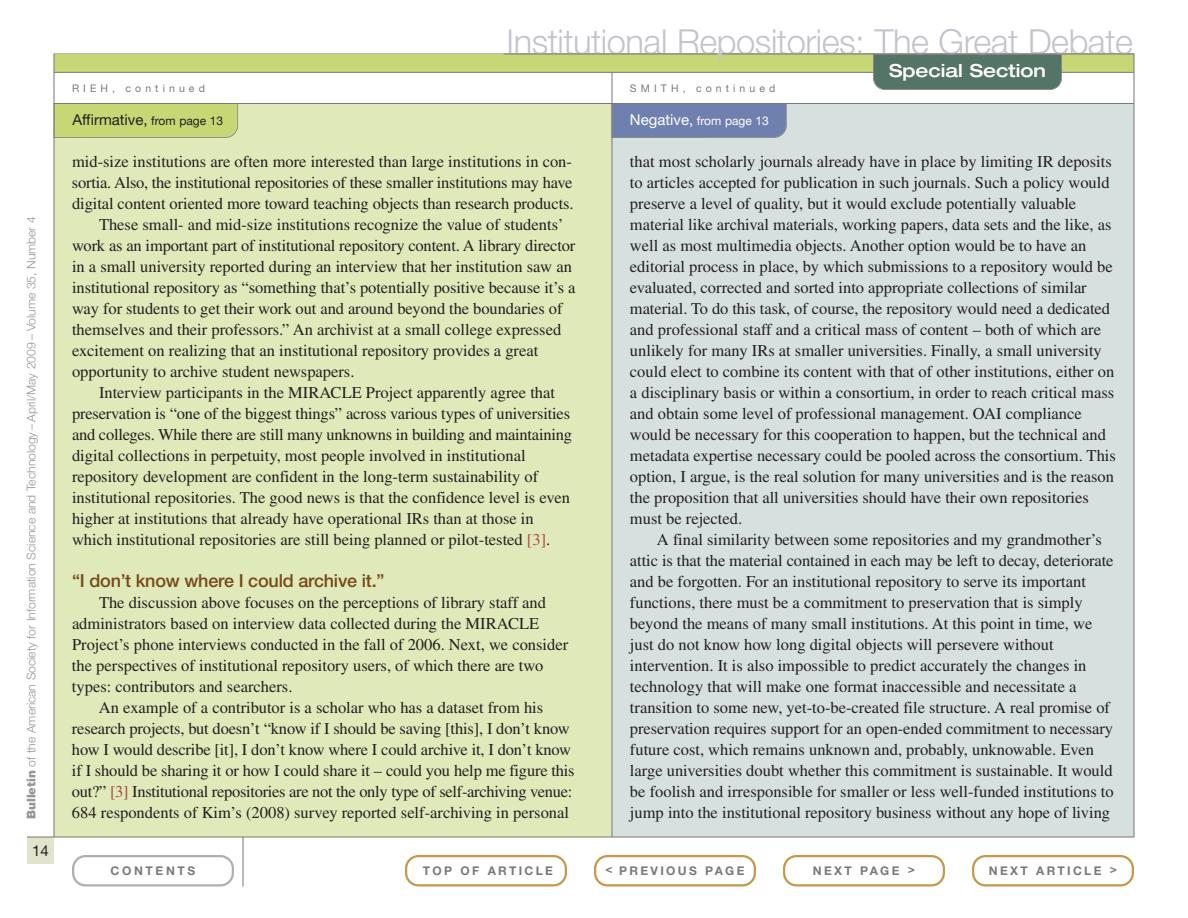
<style>
.page{position:relative;width:1188px;height:918px;background:#fff}
.page>*{position:absolute;margin:0;border:0;box-sizing:border-box;transform-origin:0 0}
.t1{font:300 34.5px "Helvetica Neue LT Std";letter-spacing:-.015em;color:#c3c4cb}
.t2{font:500 18px "Helvetica Neue LT Std";letter-spacing:-.01em;color:#764a1a}
.t3{font:500 expanded 18px "Helvetica Neue LT Std";color:#fff}
.t4{font:16.5px/21px "Times LT Std";color:#231f20}
.t5{font:16.5px "Times LT Std";letter-spacing:-.02em;color:#231f20}
.t6{font:15px "Helvetica Neue LT Std";color:#231f20}
.t7{font:300 12px "Helvetica Neue LT Std";letter-spacing:-.005em;color:#999595}
.t8{font:700 12px "Helvetica Neue LT Std";letter-spacing:.195em;color:#7b7a78}
.t9{font:12px "Helvetica Neue LT Std";color:#fff}
.t10{font:700 12px "Helvetica Neue LT Std";letter-spacing:.22em;color:#7b7a78}
.t11{font:10.5px "Helvetica Neue LT Std";letter-spacing:.39em;color:#7b7a78}
.s1{font-weight:900}
.s2{font-size:12px}
.s3{font-size:15px}
.s4{color:#ac4945}
</style>
<div class="page">
<div style="left:54px;top:104px;width:558px;height:733px;background:#e0e9b9"></div>
<div style="left:612px;top:104px;width:522px;height:733px;background:#d6e0df"></div>
<div style="left:55px;top:104px;width:183px;height:34px;background:#c7d776"></div>
<div style="left:613px;top:104px;width:174px;height:34px;background:#7080ae"></div>
<hr style="left:54px;top:103px;width:1080px;height:1px;background:#7b7a78">
<div style="left:27px;top:837px;width:27px;height:27px;background:#e1e3cb"></div>
<div style="left:54px;top:54px;width:1080px;height:18px;background:#c7d776"></div>
<hr style="left:243px;top:837px;width:1px;height:49px;background:#797675">
<hr style="left:27px;top:837px;width:1107px;height:1px;background:#797675">
<hr style="left:54px;top:54px;width:1px;height:783px;background:#797675">
<hr style="left:1134px;top:54px;width:1px;height:783px;background:#797675">
<hr style="left:612px;top:72px;width:1px;height:765px;background:#797675">
<svg style="left:405px;top:855px;width:162px;height:31px"></svg>
<svg style="left:72px;top:855px;width:162px;height:31px"></svg>
<svg style="left:783px;top:855px;width:162px;height:31px"></svg>
<svg style="left:972px;top:855px;width:162px;height:31px"></svg>
<svg style="left:594px;top:855px;width:162px;height:31px"></svg>
<hr style="left:54px;top:72px;width:1080px;height:1px;background:#7b7a78">
<div style="left:873px;top:55px;width:189px;height:35px;background:#537466"></div>
<hr style="left:504px;top:54px;width:213px;height:1px;background:#797675">
<hr style="left:722px;top:54px;width:412px;height:1px;background:#797675">
<p class="t7" style="left:27px;top:819px;width:604px;rotate:-90deg"><span class="s1">Bulletin</span> of the American Society for Information Science and Technology – April/May 2009 – Volume 35, Number 4</p>
<p class="t6" style="left:32px;top:845px;width:18px">14</p>
<h1 class="t1" style="left:507px;top:29px;width:628px">Institutional Repositories: The Great Debate</h1>
<p class="t11" style="left:72px;top:85px;width:134px">RIEH, continued</p>
<p class="t11" style="left:630px;top:85px;width:147px">SMITH, continued</p>
<p class="t6" style="left:72px;top:115px;width:152px">Affirmative, <span class="s2">from page 13</span></p>
<p class="t9" style="left:630px;top:117px;width:140px"><span class="s3">Negative,</span> from page 13</p>
<p class="t3" style="left:889px;top:64px;width:158px">Special Section</p>
<p class="t4" style="left:72px;top:152px;width:502px">mid-size institutions are often more interested than large institutions in con-</p>
<p class="t4" style="left:72px;top:173px;width:502px">sortia. Also, the institutional repositories of these smaller institutions may have</p>
<p class="t4" style="left:72px;top:194px;width:503px">digital content oriented more toward teaching objects than research products.</p>
<p class="t4" style="left:99px;top:215px;width:466px">These small- and mid-size institutions recognize the value of students’</p>
<p class="t4" style="left:72px;top:236px;width:505px">work as an important part of institutional repository content. A library director</p>
<p class="t4" style="left:72px;top:257px;width:501px">in a small university reported during an interview that her institution saw an</p>
<p class="t4" style="left:72px;top:278px;width:505px">institutional repository as “something that’s potentially positive because it’s a</p>
<p class="t4" style="left:72px;top:299px;width:492px">way for students to get their work out and around beyond the boundaries of</p>
<p class="t4" style="left:72px;top:320px;width:491px">themselves and their professors.” An archivist at a small college expressed</p>
<p class="t4" style="left:72px;top:341px;width:468px">excitement on realizing that an institutional repository provides a great</p>
<p class="t4" style="left:72px;top:362px;width:284px">opportunity to archive student newspapers.</p>
<p class="t4" style="left:99px;top:383px;width:458px">Interview participants in the MIRACLE Project apparently agree that</p>
<p class="t4" style="left:72px;top:404px;width:500px">preservation is “one of the biggest things” across various types of universities</p>
<p class="t4" style="left:72px;top:425px;width:501px">and colleges. While there are still many unknowns in building and maintaining</p>
<p class="t4" style="left:72px;top:446px;width:455px">digital collections in perpetuity, most people involved in institutional</p>
<p class="t4" style="left:72px;top:467px;width:468px">repository development are confident in the long-term sustainability of</p>
<p class="t4" style="left:72px;top:488px;width:499px">institutional repositories. The good news is that the confidence level is even</p>
<p class="t4" style="left:72px;top:509px;width:463px">higher at institutions that already have operational IRs than at those in</p>
<p class="t4" style="left:72px;top:530px;width:480px">which institutional repositories are still being planned or pilot-tested <span class="s4">[3]</span>.</p>
<p class="t2" style="left:72px;top:574px;width:314px">“I don’t know where I could archive it.”</p>
<p class="t4" style="left:99px;top:593px;width:449px">The discussion above focuses on the perceptions of library staff and</p>
<p class="t4" style="left:72px;top:614px;width:469px">administrators based on interview data collected during the MIRACLE</p>
<p class="t4" style="left:72px;top:635px;width:498px">Project’s phone interviews conducted in the fall of 2006. Next, we consider</p>
<p class="t4" style="left:72px;top:656px;width:473px">the perspectives of institutional repository users, of which there are two</p>
<p class="t4" style="left:72px;top:677px;width:222px">types: contributors and searchers.</p>
<p class="t4" style="left:99px;top:698px;width:446px">An example of a contributor is a scholar who has a dataset from his</p>
<p class="t4" style="left:72px;top:719px;width:499px">research projects, but doesn’t “know if I should be saving [this], I don’t know</p>
<p class="t4" style="left:72px;top:740px;width:501px">how I would describe [it], I don’t know where I could archive it, I don’t know</p>
<p class="t4" style="left:72px;top:761px;width:504px">if I should be sharing it or how I could share it – could you help me figure this</p>
<p class="t5" style="left:72px;top:785px;width:502px">out?” <span class="s4">[3]</span> Institutional repositories are not the only type of self-archiving venue:</p>
<p class="t4" style="left:72px;top:803px;width:499px">684 respondents of Kim’s (2008) survey reported self-archiving in personal</p>
<p class="t4" style="left:630px;top:152px;width:487px">that most scholarly journals already have in place by limiting IR deposits to articles accepted for publication in such journals. Such a policy would preserve a level of quality, but it would exclude potentially valuable material like archival materials, working papers, data sets and the like, as well as most multimedia objects. Another option would be to have an editorial process in place, by which submissions to a repository would be evaluated, corrected and sorted into appropriate collections of similar material. To do this task, of course, the repository would need a dedicated and professional staff and a critical mass of content – both of which are unlikely for many IRs at smaller universities. Finally, a small university could elect to combine its content with that of other institutions, either on a disciplinary basis or within a consortium, in order to reach critical mass and obtain some level of professional management. OAI compliance would be necessary for this cooperation to happen, but the technical and metadata expertise necessary could be pooled across the consortium. This option, I argue, is the real solution for many universities and is the reason the proposition that all universities should have their own repositories must be rejected.</p>
<p class="t4" style="left:630px;top:530px;width:485px;text-indent:27px">A final similarity between some repositories and my grandmother’s attic is that the material contained in each may be left to decay, deteriorate and be forgotten. For an institutional repository to serve its important functions, there must be a commitment to preservation that is simply beyond the means of many small institutions. At this point in time, we just do not know how long digital objects will persevere without intervention. It is also impossible to predict accurately the changes in technology that will make one format inaccessible and necessitate a transition to some new, yet-to-be-created file structure. A real promise of preservation requires support for an open-ended commitment to necessary future cost, which remains unknown and, probably, unknowable. Even large universities doubt whether this commitment is sustainable. It would be foolish and irresponsible for smaller or less well-funded institutions to jump into the institutional repository business without any hope of living</p>
<p class="t10" style="left:111px;top:866px;width:86px">CONTENTS</p>
<p class="t8" style="left:423px;top:866px;width:132px">TOP OF ARTICLE</p>
<p class="t8" style="left:606px;top:866px;width:140px">&lt; PREVIOUS PAGE</p>
<p class="t8" style="left:813px;top:866px;width:104px">NEXT PAGE &gt;</p>
<p class="t8" style="left:989px;top:866px;width:130px">NEXT ARTICLE &gt;</p>
</div>
